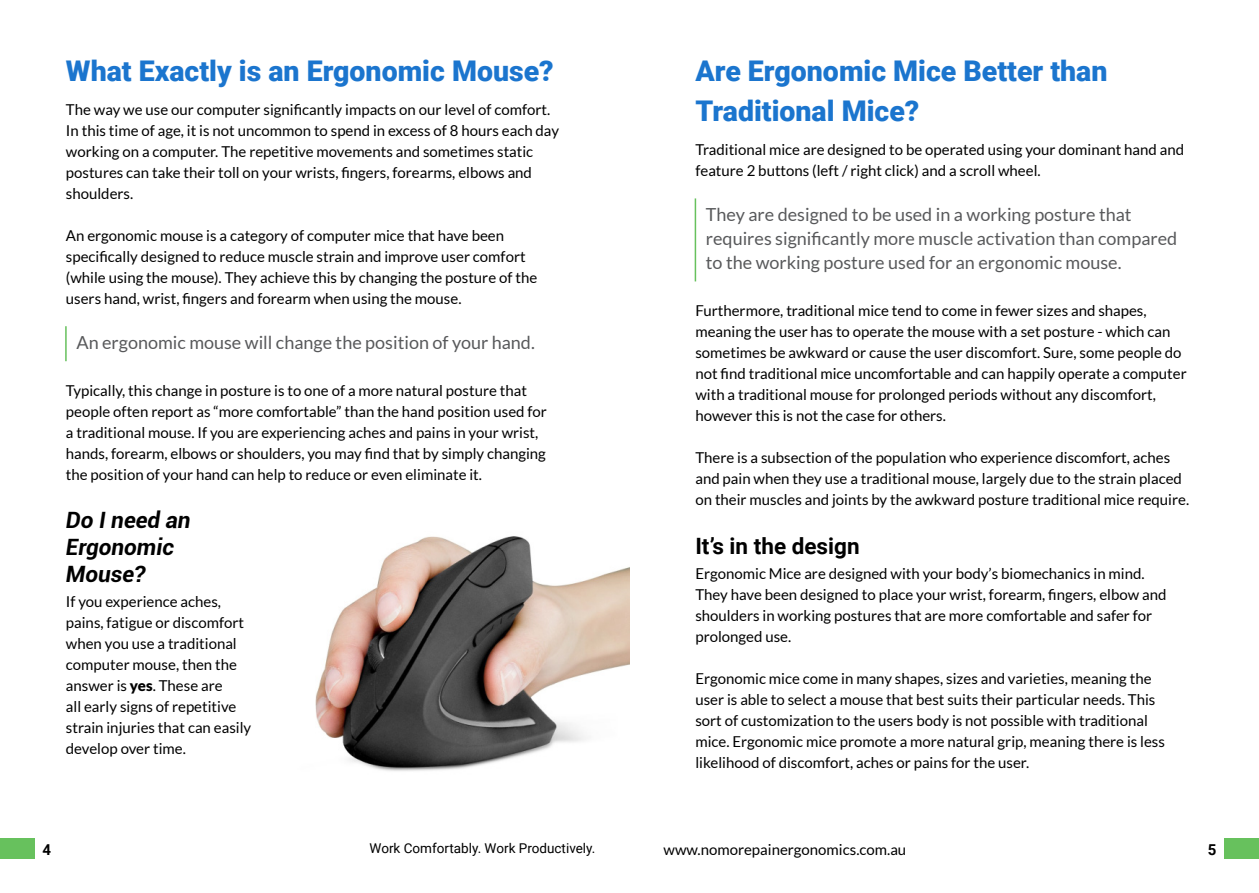
<style>
.page{position:relative;width:1259px;height:893px;background:#fff}
.page>*{position:absolute;margin:0;border:0;box-sizing:border-box;transform-origin:0 0}
.t1{font:900 28.5px/40.5px "Roboto";color:#1b75ce}
.t2{font:italic 700 22.5px/27px "Roboto";color:#000}
.t3{font:700 22.5px "Roboto";color:#000}
.t4{font:18px/24px "Lato";color:#58595b}
.t5{font:15px/21px "Lato";color:#000}
.t6{font:700 15px "Roboto";color:#000}
.t7{font:13.5px "Roboto";color:#000}
.s1{font-weight:900}
</style>
<div class="page">
<div style="left:1225px;top:839px;width:34px;height:20px;background:#67c15d"></div>
<div style="left:0;top:839px;width:34px;height:20px;background:#67c15d"></div>
<img style="left:315px;top:536px;width:314px;height:235px">
<hr style="left:65px;top:326px;width:2px;height:35px;background:#67c15d">
<hr style="left:694px;top:198px;width:2px;height:83px;background:#67c15d">
<h1 class="t1" style="left:66px;top:49px;width:489px">What Exactly is an Ergonomic Mouse?</h1>
<p class="t5" style="left:66px;top:99px;width:494px">The way we use our computer significantly impacts on our level of comfort.<br>In this time of age, it is not uncommon to spend in excess of 8 hours each day working on a computer. The repetitive movements and sometimes static postures can take their toll on your wrists, fingers, forearms, elbows and shoulders.</p>
<p class="t5" style="left:66px;top:225px;width:473px">An ergonomic mouse is a category of computer mice that have been specifically designed to reduce muscle strain and improve user comfort (while using the mouse). They achieve this by changing the posture of the users hand, wrist, fingers and forearm when using the mouse.</p>
<p class="t4" style="left:76px;top:331px;width:460px">An ergonomic mouse will change the position of your hand.</p>
<p class="t5" style="left:66px;top:380px;width:482px">Typically, this change in posture is to one of a more natural posture that people often report as “more comfortable” than the hand position used for a traditional mouse. If you are experiencing aches and pains in your wrist, hands, forearm, elbows or shoulders, you may find that by simply changing the position of your hand can help to reduce or even eliminate it.</p>
<h2 class="t2" style="left:66px;top:506px;width:126px">Do I need an<br>Ergonomic<br>Mouse?</h2>
<p class="t5" style="left:66px;top:591px;width:187px">If you experience aches, pains, fatigue or discomfort when you use a traditional computer mouse, then the answer is <span class="s1">yes</span>. These are<br>all early signs of repetitive strain injuries that can easily develop over time.</p>
<h1 class="t1" style="left:695px;top:49px;width:413px">Are Ergonomic Mice Better than<br>Traditional Mice?</h1>
<p class="t5" style="left:695px;top:139px;width:490px">Traditional mice are designed to be operated using your dominant hand and feature 2 buttons (left / right click) and a scroll wheel.</p>
<p class="t4" style="left:706px;top:203px;width:473px">They are designed to be used in a working posture that requires significantly more muscle activation than compared to the working posture used for an ergonomic mouse.</p>
<p class="t5" style="left:695px;top:300px;width:493px">Furthermore, traditional mice tend to come in fewer sizes and shapes, meaning the user has to operate the mouse with a set posture - which can sometimes be awkward or cause the user discomfort. Sure, some people do not find traditional mice uncomfortable and can happily operate a computer with a traditional mouse for prolonged periods without any discomfort, however this is not the case for others.</p>
<p class="t5" style="left:695px;top:447px;width:495px">There is a subsection of the population who experience discomfort, aches and pain when they use a traditional mouse, largely due to the strain placed on their muscles and joints by the awkward posture traditional mice require.</p>
<h2 class="t3" style="left:695px;top:530px;width:166px">It’s in the design</h2>
<p class="t5" style="left:695px;top:563px;width:472px">Ergonomic Mice are designed with your body’s biomechanics in mind.<br>They have been designed to place your wrist, forearm, fingers, elbow and shoulders in working postures that are more comfortable and safer for prolonged use.</p>
<p class="t5" style="left:695px;top:668px;width:471px">Ergonomic mice come in many shapes, sizes and varieties, meaning the user is able to select a mouse that best suits their particular needs. This sort of customization to the users body is not possible with traditional mice. Ergonomic mice promote a more natural grip, meaning there is less likelihood of discomfort, aches or pains for the user.</p>
<p class="t6" style="left:43px;top:839px;width:10px">4</p>
<p class="t7" style="left:369px;top:839px;width:227px">Work Comfortably. Work Productively.</p>
<p class="t5" style="left:663px;top:839px;width:244px">www.nomorepainergonomics.com.au</p>
<p class="t6" style="left:1207px;top:839px;width:10px">5</p>
</div>
